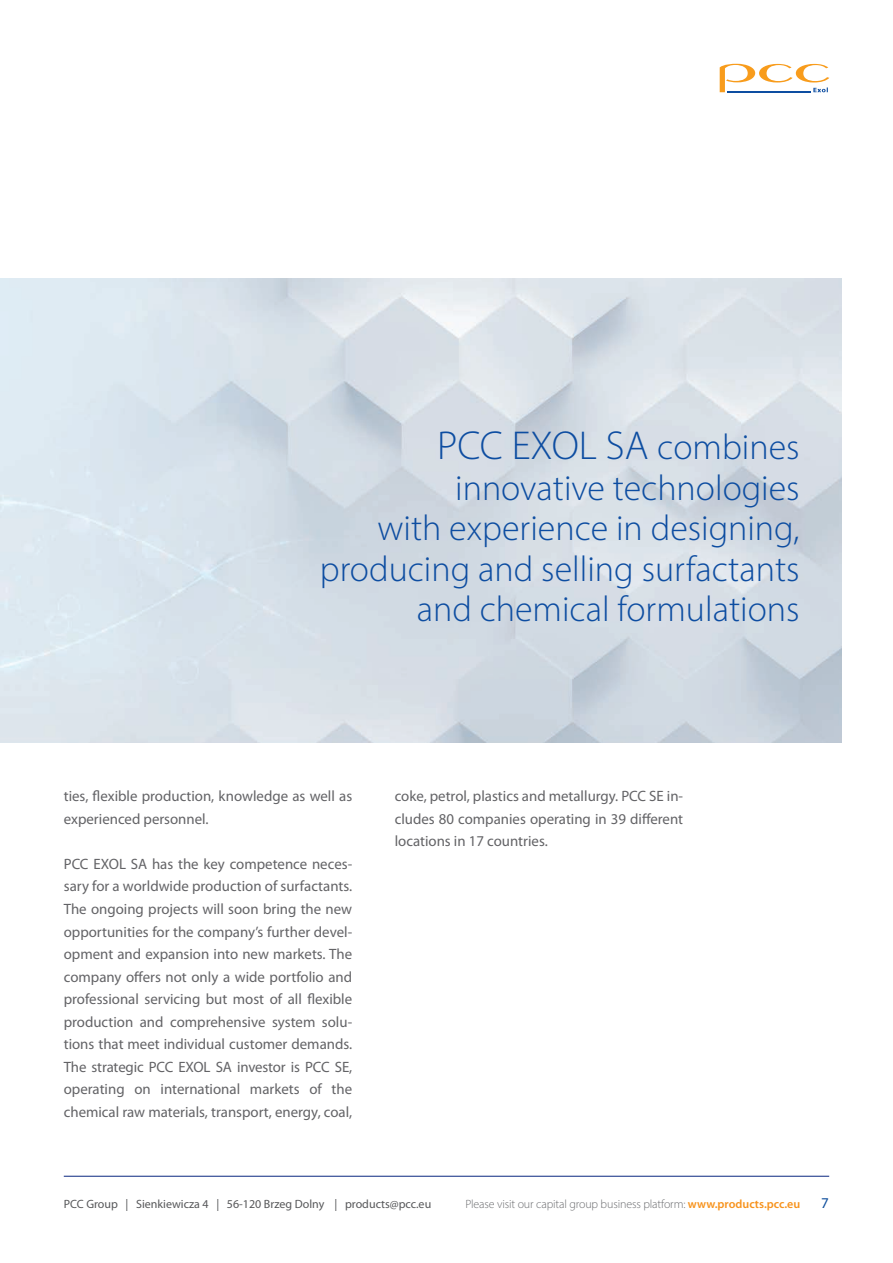
<style>
.page{position:relative;width:893px;height:1263px;background:#fff}
.page>*{position:absolute;margin:0;border:0;box-sizing:border-box;transform-origin:0 0}
.t1{font:300 40.5px "Myriad Pro";color:#0d4da1}
.t2{font:300 36px/40.5px "Myriad Pro";color:#0d4da1;text-align:right}
.t3{font:15px/22.5px "Myriad Pro";color:#636366;text-align:justify}
.t4{font:15px "Myriad Pro";color:#0e4e9c}
.t5{font:300 12px "Myriad Pro";letter-spacing:-.01em;color:#6c6d70}
.t6{font:12px "Myriad Pro";color:#57585a}
.s1{font-size:36px}
.s2{font-weight:600;color:#f7931d}
</style>
<div class="page">
<hr style="left:64px;top:1176px;width:765px;height:1px;background:#253f8e">
<svg style="left:720px;top:64px;width:109px;height:28px"></svg>
<hr style="left:727px;top:91px;width:84px;height:1px;background:#0d4da1">
<h1 class="t1" style="left:437px;top:421px;width:364px">PCC EXOL SA <span class="s1">combines</span></h1>
<h2 class="t2" style="left:320px;top:467px;width:481px">innovative technologies<br>with experience in designing, producing and selling surfactants and chemical formulations</h2>
<p class="t3" style="left:64px;top:785px;width:290px">ties, flexible production, knowledge as well as experienced personnel.</p>
<p class="t3" style="left:64px;top:852px;width:290px">PCC EXOL SA has the key competence neces&shy;sary for a worldwide production of surfactants.<br>The ongoing projects will soon bring the new opportunities for the company’s further devel&shy;opment and expansion into new markets. The company offers not only a wide portfolio and professional servicing but most of all flexible production and comprehensive system solu&shy;tions that meet individual customer demands.<br>The strategic PCC EXOL SA investor is PCC SE, operating on international markets of the chemical raw materials, transport, energy, coal,</p>
<p class="t3" style="left:395px;top:785px;width:290px">coke, petrol, plastics and metallurgy. PCC SE in&shy;cludes 80 companies operating in 39 different locations in 17 countries.</p>
<p class="t6" style="left:64px;top:1196px;width:369px">PCC Group | Sienkiewicza 4 | 56-120 Brzeg Dolny | products@pcc.eu</p>
<p class="t5" style="left:465px;top:1196px;width:336px">Please visit our capital group business platform: <span class="s2">www.products.pcc.eu</span></p>
<p class="t4" style="left:821px;top:1194px;width:9px">7</p>
</div>
